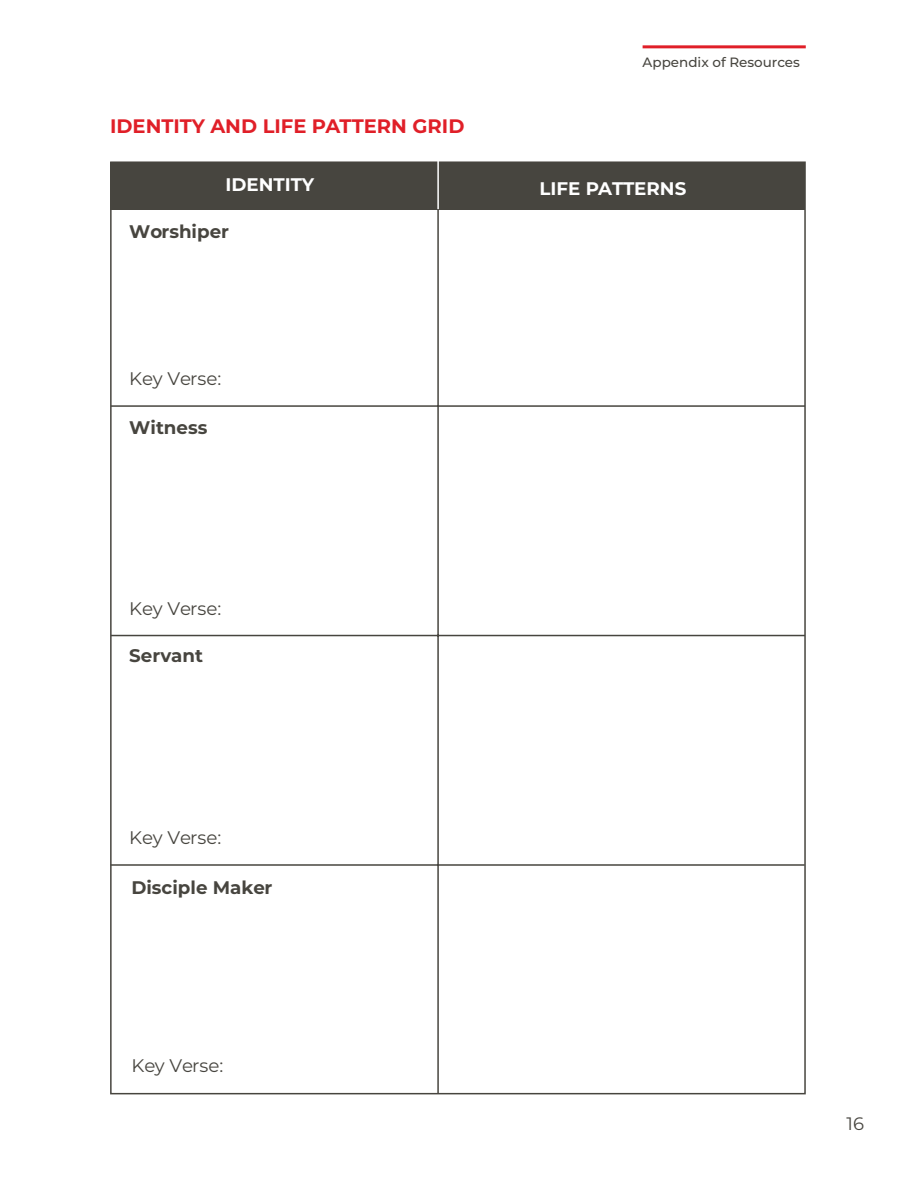
<style>
.page{position:relative;width:918px;height:1188px;background:#fff}
.page>*{position:absolute;margin:0;border:0;box-sizing:border-box;transform-origin:0 0}
.t1{font:700 19.5px "Montserrat";color:#e01f28}
.t2{font:700 18.3px "Montserrat";color:#47453f}
.t3{font:18.3px "Montserrat";color:#47453f}
.t4{font:700 18.3px "Montserrat";color:#fff}
.t5{font:18px "Montserrat";color:#47453f}
.t6{font:500 13.5px "Montserrat";color:#47453f}
</style>
<div class="page">
<hr style="left:643px;top:45px;width:163px;height:3px;background:#e01f28">
<div style="left:111px;top:162px;width:694px;height:47px;background:#47453f"></div>
<hr style="left:437px;top:204px;width:2px;height:890px;background:#47453f">
<hr style="left:111px;top:405px;width:694px;height:2px;background:#47453f">
<hr style="left:111px;top:635px;width:694px;height:1px;background:#47453f">
<hr style="left:111px;top:864px;width:694px;height:2px;background:#47453f">
<hr style="left:437px;top:158px;width:2px;height:51px;background:#fff">
<p class="t1" style="left:110px;top:112px;width:356px">IDENTITY AND LIFE PATTERN GRID</p>
<p class="t4" style="left:225px;top:172px;width:90px">IDENTITY</p>
<p class="t2" style="left:129px;top:218px;width:101px">Worshiper</p>
<p class="t3" style="left:129px;top:366px;width:93px">Key Verse:</p>
<p class="t2" style="left:129px;top:415px;width:80px">Witness</p>
<p class="t3" style="left:129px;top:596px;width:93px">Key Verse:</p>
<p class="t2" style="left:129px;top:642px;width:75px">Servant</p>
<p class="t3" style="left:129px;top:825px;width:93px">Key Verse:</p>
<p class="t2" style="left:131px;top:874px;width:142px">Disciple Maker</p>
<p class="t3" style="left:131px;top:1053px;width:93px">Key Verse:</p>
<p class="t6" style="left:643px;top:53px;width:159px">Appendix of Resources</p>
<p class="t4" style="left:540px;top:175px;width:148px">LIFE PATTERNS</p>
<p class="t5" style="left:847px;top:1111px;width:19px">16</p>
</div>
